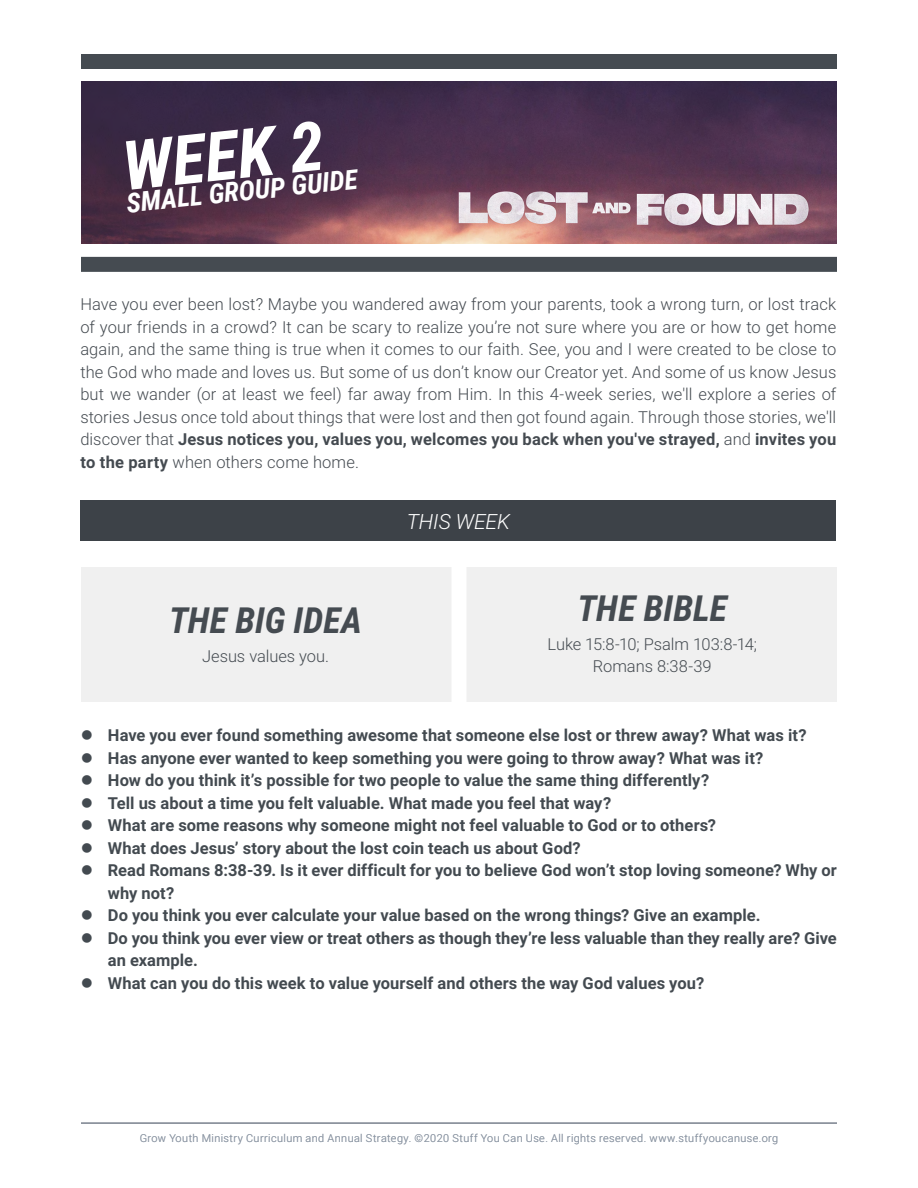
<style>
.page{position:relative;width:918px;height:1188px;background:#fff}
.page>*{position:absolute;margin:0;border:0;box-sizing:border-box;transform-origin:0 0}
.t1{font:italic 700 68.25px "Roboto Condensed";color:#fff}
.t2{font:italic 700 36px "Roboto Condensed";color:#454b51}
.t3{font:italic 700 27.3px "Roboto Condensed";color:#fff}
.t4{font:italic 300 21px "Roboto";letter-spacing:-.005em;color:#fff}
.t5{font:700 16.5px/22.5px "Roboto";letter-spacing:.005em;color:#434a50}
.t6{font:300 16.5px/22.5px "Roboto";letter-spacing:.01em;color:#444a50;text-align:justify}
.t7{font:300 16.5px/22.5px "Roboto";letter-spacing:-.005em;color:#454b51;text-align:center}
.t8{font:300 10.8px "Roboto";letter-spacing:.04em;color:#8f99a6}
.s1{font-weight:700}
</style>
<div class="page">
<div style="left:81px;top:567px;width:756px;height:135px;background:#f0f0f0"></div>
<div style="left:452px;top:567px;width:14px;height:135px;background:#fff"></div>
<img style="left:81px;top:82px;width:756px;height:162px">
<div style="left:81px;top:54px;width:756px;height:15px;background:#454b51"></div>
<div style="left:81px;top:257px;width:756px;height:15px;background:#454b51"></div>
<div style="left:80px;top:500px;width:756px;height:41px;background:#3d4248"></div>
<hr style="left:81px;top:1122px;width:756px;height:2px;background:#8d949e">
<h1 class="t1" style="left:118px;top:119px;width:204px;rotate:-6deg">WEEK 2</h1>
<h3 class="t3" style="left:124px;top:184px;width:234px;rotate:-6deg">SMALL GROUP GUIDE</h3>
<p class="t6" style="left:80px;top:293px;width:758px">Have you ever been lost? Maybe you wandered away from your parents, took a wrong turn, or lost track of your friends in a crowd? It can be scary to realize you’re not sure where you are or how to get home again, and the same thing is true when it comes to our faith. See, you and I were created to be close to the God who made and loves us. But some of us don’t know our Creator yet. And some of us know Jesus but we wander (or at least we feel) far away from Him. In this 4-week series, we'll explore a series of stories Jesus once told about things that were lost and then got found again. Through those stories, we'll discover that <span class="s1">Jesus notices you, values you, welcomes you back when you've strayed,</span> and <span class="s1">invites you to the party</span> when others come home.</p>
<h2 class="t2" style="left:169px;top:595px;width:195px">THE BIG IDEA</h2>
<p class="t7" style="left:202px;top:644px;width:128px">Jesus values you.</p>
<p class="t4" style="left:407px;top:506px;width:105px">THIS WEEK</p>
<h2 class="t2" style="left:578px;top:583px;width:151px">THE BIBLE</h2>
<p class="t7" style="left:547px;top:632px;width:211px">Luke 15:8-10; Psalm 103:8-14;<br>Romans 8:38-39</p>
<p class="t5" style="left:108px;top:724px;width:731px">Have you ever found something awesome that someone else lost or threw away? What was it?<br>Has anyone ever wanted to keep something you were going to throw away? What was it?<br>How do you think it’s possible for two people to value the same thing differently?<br>Tell us about a time you felt valuable. What made you feel that way?<br>What are some reasons why someone might not feel valuable to God or to others?<br>What does Jesus’ story about the lost coin teach us about God?<br>Read Romans 8:38-39. Is it ever difficult for you to believe God won’t stop loving someone? Why or why not?<br>Do you think you ever calculate your value based on the wrong things? Give an example.<br>Do you think you ever view or treat others as though they’re less valuable than they really are? Give an example.<br>What can you do this week to value yourself and others the way God values you?</p>
<p class="t8" style="left:140px;top:1131px;width:640px">Grow Youth Ministry Curriculum and Annual Strategy. ©2020 Stuff You Can Use. All rights reserved. www.stuffyoucanuse.org</p>
</div>
